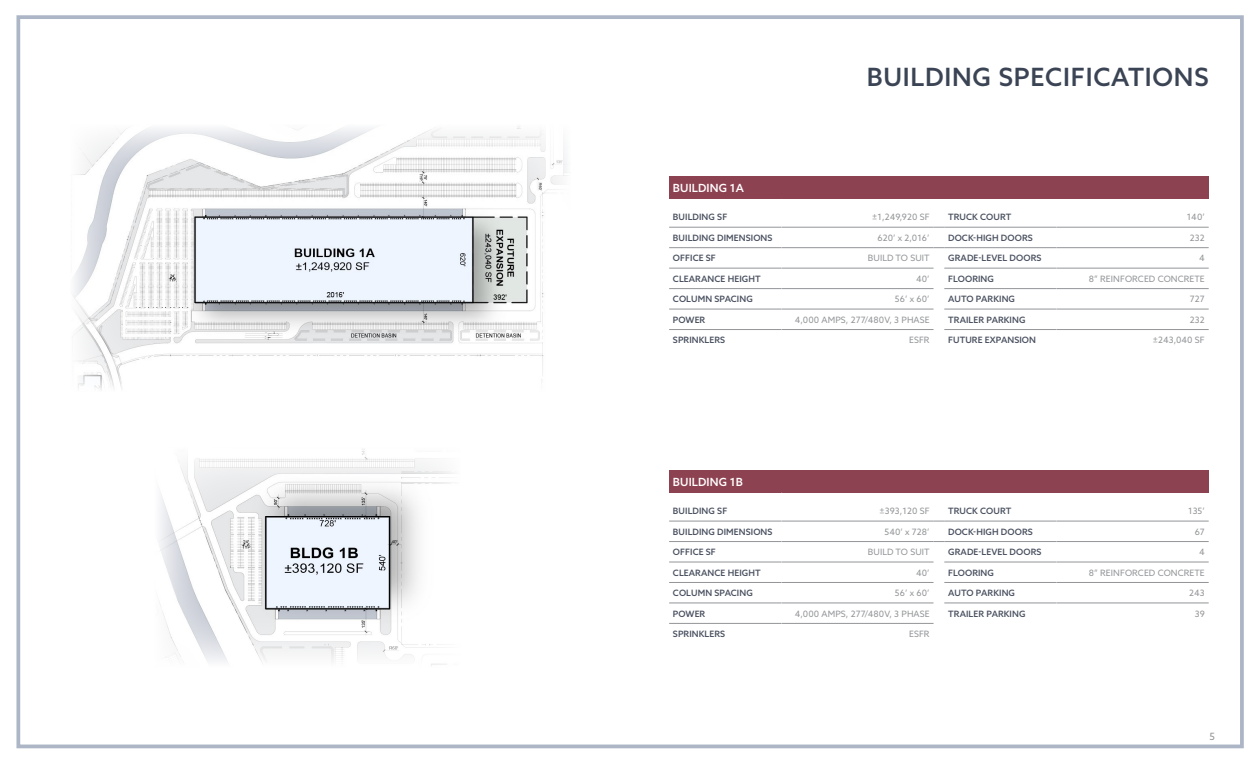
<style>
.page{position:relative;width:1260px;height:765px;background:#fff}
.page>*{position:absolute;margin:0;border:0;box-sizing:border-box;transform-origin:0 0}
.t1{font:500 25.25px "Azo Sans";letter-spacing:.03em;color:#3b4454}
.t2{font:500 11.25px "Azo Sans";letter-spacing:.01em;color:#fff}
.t3{font:10px "Azo Sans";color:#939598}
.t4{font:500 8.75px "Azo Sans";letter-spacing:.01em;color:#49505f}
.t5{font:8.75px "Azo Sans";letter-spacing:.01em;color:#939598}
</style>
<div class="page">
<div style="left:669px;top:176px;width:540px;height:23px;background:#8d4251"></div>
<hr style="left:669px;top:227px;width:113px;height:1px;background:#939598">
<hr style="left:782px;top:227px;width:152px;height:1px;background:#939598">
<hr style="left:669px;top:247px;width:113px;height:1px;background:#939598">
<hr style="left:782px;top:247px;width:152px;height:1px;background:#939598">
<hr style="left:669px;top:268px;width:113px;height:1px;background:#939598">
<hr style="left:782px;top:268px;width:152px;height:1px;background:#939598">
<hr style="left:669px;top:288px;width:113px;height:1px;background:#939598">
<hr style="left:782px;top:288px;width:152px;height:1px;background:#939598">
<hr style="left:669px;top:309px;width:113px;height:1px;background:#939598">
<hr style="left:669px;top:329px;width:113px;height:1px;background:#939598">
<hr style="left:782px;top:309px;width:152px;height:1px;background:#939598">
<hr style="left:782px;top:329px;width:152px;height:1px;background:#939598">
<hr style="left:944px;top:227px;width:113px;height:1px;background:#939598">
<hr style="left:944px;top:247px;width:113px;height:1px;background:#939598">
<hr style="left:1057px;top:227px;width:152px;height:1px;background:#939598">
<hr style="left:1057px;top:247px;width:152px;height:1px;background:#939598">
<hr style="left:944px;top:268px;width:113px;height:1px;background:#939598">
<hr style="left:944px;top:288px;width:113px;height:1px;background:#939598">
<hr style="left:1057px;top:268px;width:152px;height:1px;background:#939598">
<hr style="left:1057px;top:288px;width:152px;height:1px;background:#939598">
<hr style="left:944px;top:309px;width:113px;height:1px;background:#939598">
<hr style="left:1057px;top:309px;width:152px;height:1px;background:#939598">
<hr style="left:1057px;top:329px;width:152px;height:1px;background:#939598">
<hr style="left:944px;top:329px;width:113px;height:1px;background:#939598">
<div style="left:669px;top:470px;width:540px;height:23px;background:#8d4251"></div>
<hr style="left:669px;top:521px;width:113px;height:1px;background:#939598">
<hr style="left:782px;top:521px;width:152px;height:1px;background:#939598">
<hr style="left:669px;top:541px;width:113px;height:1px;background:#939598">
<hr style="left:782px;top:541px;width:152px;height:1px;background:#939598">
<hr style="left:669px;top:562px;width:113px;height:1px;background:#939598">
<hr style="left:782px;top:562px;width:152px;height:1px;background:#939598">
<hr style="left:669px;top:582px;width:113px;height:1px;background:#939598">
<hr style="left:782px;top:582px;width:152px;height:1px;background:#939598">
<hr style="left:669px;top:603px;width:113px;height:1px;background:#939598">
<hr style="left:669px;top:623px;width:113px;height:1px;background:#939598">
<hr style="left:782px;top:603px;width:152px;height:1px;background:#939598">
<hr style="left:782px;top:623px;width:152px;height:1px;background:#939598">
<hr style="left:944px;top:521px;width:113px;height:1px;background:#939598">
<hr style="left:944px;top:541px;width:113px;height:1px;background:#939598">
<hr style="left:1057px;top:521px;width:152px;height:1px;background:#939598">
<hr style="left:1057px;top:541px;width:152px;height:1px;background:#939598">
<hr style="left:944px;top:562px;width:113px;height:1px;background:#939598">
<hr style="left:944px;top:582px;width:113px;height:1px;background:#939598">
<hr style="left:1057px;top:562px;width:152px;height:1px;background:#939598">
<hr style="left:1057px;top:582px;width:152px;height:1px;background:#939598">
<hr style="left:944px;top:603px;width:113px;height:1px;background:#939598">
<hr style="left:1057px;top:603px;width:152px;height:1px;background:#939598">
<img style="left:73px;top:126px;width:494px;height:264px">
<img style="left:158px;top:449px;width:295px;height:217px">
<div style="left:16px;top:15px;width:1228px;height:733px;border:4px solid #acb6c7"></div>
<h1 class="t1" style="left:867px;top:60px;width:343px">BUILDING SPECIFICATIONS</h1>
<p class="t2" style="left:673px;top:181px;width:72px">BUILDING 1A</p>
<p class="t4" style="left:673px;top:212px;width:56px">BUILDING SF</p>
<p class="t5" style="left:872px;top:212px;width:59px">±1,249,920 SF</p>
<p class="t4" style="left:948px;top:212px;width:65px">TRUCK COURT</p>
<p class="t5" style="left:1187px;top:212px;width:20px">140’</p>
<p class="t4" style="left:673px;top:232px;width:101px">BUILDING DIMENSIONS</p>
<p class="t5" style="left:878px;top:232px;width:54px">620’ x 2,016’</p>
<p class="t4" style="left:948px;top:232px;width:86px">DOCK-HIGH DOORS</p>
<p class="t5" style="left:1190px;top:232px;width:16px">232</p>
<p class="t4" style="left:673px;top:252px;width:44px">OFFICE SF</p>
<p class="t5" style="left:868px;top:253px;width:63px">BUILD TO SUIT</p>
<p class="t4" style="left:948px;top:252px;width:95px">GRADE-LEVEL DOORS</p>
<p class="t5" style="left:1199px;top:253px;width:7px">4</p>
<p class="t4" style="left:673px;top:273px;width:89px">CLEARANCE HEIGHT</p>
<p class="t5" style="left:916px;top:273px;width:15px">40’</p>
<p class="t4" style="left:948px;top:273px;width:47px">FLOORING</p>
<p class="t5" style="left:1089px;top:273px;width:118px">8” REINFORCED CONCRETE</p>
<p class="t4" style="left:673px;top:293px;width:81px">COLUMN SPACING</p>
<p class="t5" style="left:895px;top:293px;width:36px">56’ x 60’</p>
<p class="t4" style="left:948px;top:293px;width:68px">AUTO PARKING</p>
<p class="t5" style="left:1190px;top:293px;width:16px">727</p>
<p class="t4" style="left:673px;top:314px;width:34px">POWER</p>
<p class="t5" style="left:795px;top:314px;width:136px">4,000 AMPS, 277/480V, 3 PHASE</p>
<p class="t4" style="left:948px;top:314px;width:79px">TRAILER PARKING</p>
<p class="t5" style="left:1190px;top:314px;width:16px">232</p>
<p class="t4" style="left:673px;top:334px;width:54px">SPRINKLERS</p>
<p class="t5" style="left:909px;top:334px;width:22px">ESFR</p>
<p class="t4" style="left:948px;top:334px;width:89px">FUTURE EXPANSION</p>
<p class="t5" style="left:1153px;top:334px;width:53px">±243,040 SF</p>
<p class="t2" style="left:673px;top:475px;width:71px">BUILDING 1B</p>
<p class="t4" style="left:673px;top:505px;width:56px">BUILDING SF</p>
<p class="t5" style="left:880px;top:505px;width:52px">±393,120 SF</p>
<p class="t4" style="left:948px;top:505px;width:65px">TRUCK COURT</p>
<p class="t5" style="left:1188px;top:505px;width:18px">135’</p>
<p class="t4" style="left:673px;top:526px;width:101px">BUILDING DIMENSIONS</p>
<p class="t5" style="left:885px;top:526px;width:47px">540’ x 728’</p>
<p class="t4" style="left:948px;top:526px;width:86px">DOCK-HIGH DOORS</p>
<p class="t5" style="left:1195px;top:526px;width:11px">67</p>
<p class="t4" style="left:673px;top:546px;width:44px">OFFICE SF</p>
<p class="t5" style="left:868px;top:546px;width:63px">BUILD TO SUIT</p>
<p class="t4" style="left:948px;top:546px;width:95px">GRADE-LEVEL DOORS</p>
<p class="t5" style="left:1199px;top:546px;width:7px">4</p>
<p class="t4" style="left:673px;top:567px;width:89px">CLEARANCE HEIGHT</p>
<p class="t5" style="left:916px;top:567px;width:15px">40’</p>
<p class="t4" style="left:948px;top:567px;width:47px">FLOORING</p>
<p class="t5" style="left:1089px;top:567px;width:118px">8” REINFORCED CONCRETE</p>
<p class="t4" style="left:673px;top:587px;width:81px">COLUMN SPACING</p>
<p class="t5" style="left:895px;top:587px;width:36px">56’ x 60’</p>
<p class="t4" style="left:948px;top:587px;width:68px">AUTO PARKING</p>
<p class="t5" style="left:1189px;top:587px;width:17px">243</p>
<p class="t4" style="left:673px;top:608px;width:34px">POWER</p>
<p class="t5" style="left:795px;top:608px;width:136px">4,000 AMPS, 277/480V, 3 PHASE</p>
<p class="t4" style="left:948px;top:608px;width:79px">TRAILER PARKING</p>
<p class="t5" style="left:1195px;top:608px;width:12px">39</p>
<p class="t4" style="left:673px;top:628px;width:54px">SPRINKLERS</p>
<p class="t5" style="left:909px;top:628px;width:22px">ESFR</p>
<p class="t3" style="left:1210px;top:730px;width:7px">5</p>
</div>
